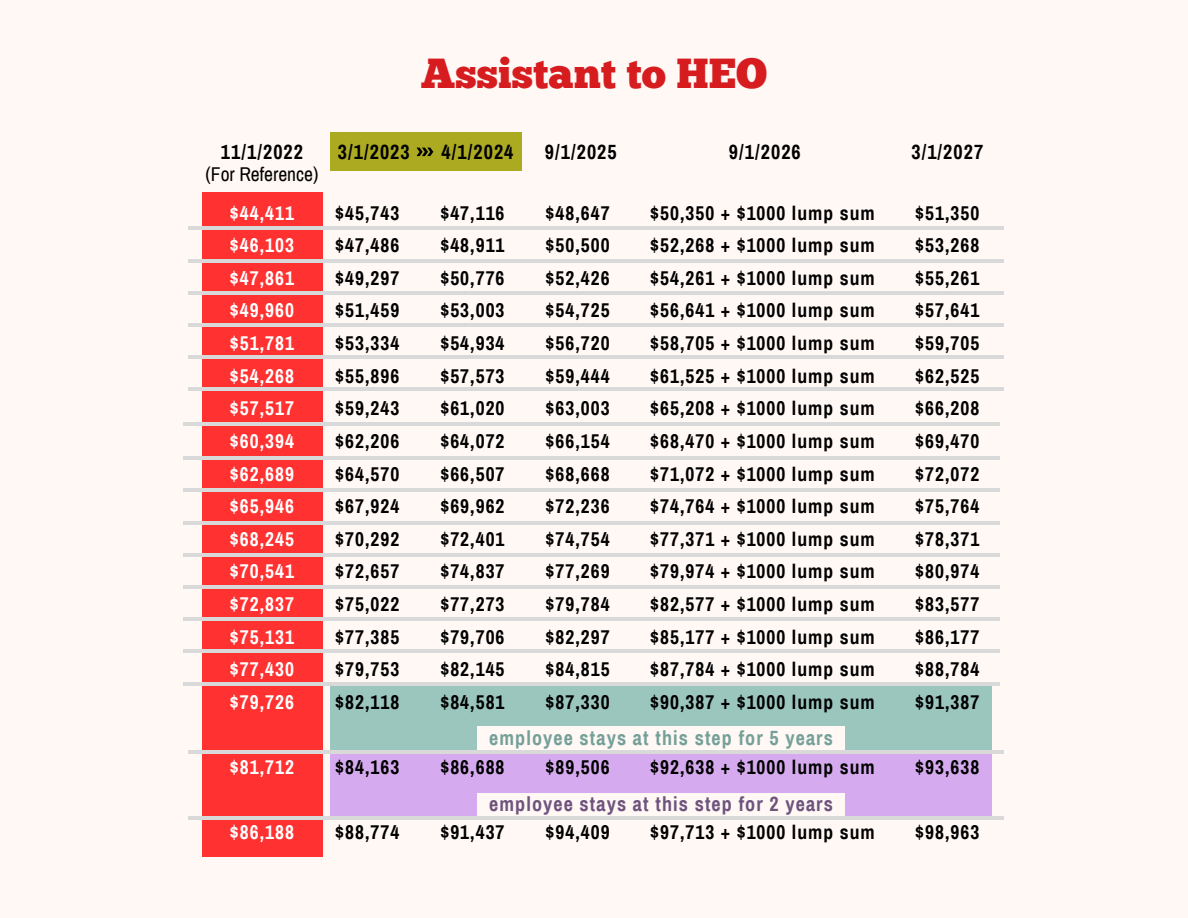
<style>
.page{position:relative;width:1188px;height:918px;background:#fff8f5}
.page>*{position:absolute;margin:0;border:0;box-sizing:border-box;transform-origin:0 0}
.t1{font:42px "Chunk Five";color:#d61c1f}
.t2{font:700 20.1px "Archivo Narrow";letter-spacing:.055em;color:#000}
.t3{font:700 20.1px "Archivo Narrow";letter-spacing:.055em;color:#74a098}
.t4{font:700 20.1px "Archivo Narrow";letter-spacing:.055em;color:#6e537d}
.t5{font:700 19.5px/32.7px "Archivo Narrow";letter-spacing:.055em;color:#000;text-align:justify}
.t6{font:700 19.5px/32.7px "Archivo Narrow";letter-spacing:.055em;color:#fff;text-align:justify}
.t7{font:19.5px "Archivo Narrow";color:#000}
</style>
<div class="page">
<div style="left:202px;top:192px;width:120px;height:664px;background:#ff3131"></div>
<hr style="left:188px;top:226px;width:816px;height:4px;background:#d9d9d9">
<hr style="left:188px;top:259px;width:816px;height:4px;background:#d9d9d9">
<hr style="left:188px;top:291px;width:816px;height:4px;background:#d9d9d9">
<hr style="left:188px;top:323px;width:816px;height:4px;background:#d9d9d9">
<hr style="left:188px;top:355px;width:816px;height:4px;background:#d9d9d9">
<hr style="left:188px;top:388px;width:816px;height:3px;background:#d9d9d9">
<div style="left:330px;top:684px;width:662px;height:66px;background:#9ac6be"></div>
<div style="left:330px;top:753px;width:662px;height:63px;background:#d6aaef"></div>
<div style="left:478px;top:726px;width:367px;height:24px;background:#fff8f5"></div>
<div style="left:478px;top:793px;width:367px;height:23px;background:#fff8f5"></div>
<hr style="left:184px;top:422px;width:815px;height:4px;background:#d9d9d9">
<hr style="left:184px;top:456px;width:815px;height:4px;background:#d9d9d9">
<hr style="left:184px;top:488px;width:815px;height:4px;background:#d9d9d9">
<hr style="left:184px;top:521px;width:815px;height:3px;background:#d9d9d9">
<hr style="left:184px;top:553px;width:815px;height:4px;background:#d9d9d9">
<hr style="left:184px;top:585px;width:815px;height:4px;background:#d9d9d9">
<hr style="left:184px;top:617px;width:815px;height:4px;background:#d9d9d9">
<hr style="left:184px;top:650px;width:815px;height:3px;background:#d9d9d9">
<hr style="left:184px;top:682px;width:815px;height:3px;background:#d9d9d9">
<hr style="left:188px;top:750px;width:816px;height:3px;background:#d9d9d9">
<hr style="left:188px;top:816px;width:816px;height:4px;background:#d9d9d9">
<div style="left:330px;top:132px;width:192px;height:39px;background:#acaa21"></div>
<svg style="left:417px;top:148px;width:16px;height:8px"></svg>
<h2 class="t1" style="left:421px;top:57px;width:348px">Assistant to HEO</h2>
<h2 class="t2" style="left:221px;top:141px;width:84px">11/1/2022</h2>
<h2 class="t2" style="left:338px;top:141px;width:73px">3/1/2023</h2>
<h2 class="t2" style="left:442px;top:141px;width:73px">4/1/2024</h2>
<h2 class="t2" style="left:545px;top:141px;width:73px">9/1/2025</h2>
<h2 class="t2" style="left:729px;top:141px;width:73px">9/1/2026</h2>
<h2 class="t2" style="left:911px;top:141px;width:73px">3/1/2027</h2>
<p class="t7" style="left:206px;top:164px;width:114px">(For Reference)</p>
<h2 class="t6" style="left:230px;top:197px;width:66px">$44,411 $46,103 $47,861 $49,960 $51,781 $54,268 $57,517 $60,394 $62,689 $65,946 $68,245 $70,541 $72,837 $75,131 $77,430 $79,726</h2>
<h2 class="t5" style="left:335px;top:197px;width:66px">$45,743 $47,486 $49,297 $51,459 $53,334 $55,896 $59,243 $62,206 $64,570 $67,924 $70,292 $72,657 $75,022 $77,385 $79,753 $82,118</h2>
<h2 class="t5" style="left:440px;top:197px;width:66px">$47,116 $48,911 $50,776 $53,003 $54,934 $57,573 $61,020 $64,072 $66,507 $69,962 $72,401 $74,837 $77,273 $79,706 $82,145 $84,581</h2>
<h2 class="t5" style="left:546px;top:197px;width:66px">$48,647 $50,500 $52,426 $54,725 $56,720 $59,444 $63,003 $66,154 $68,668 $72,236 $74,754 $77,269 $79,784 $82,297 $84,815 $87,330</h2>
<h1 class="t5" style="left:650px;top:197px;width:226px">$50,350 + $1000 lump sum $52,268 + $1000 lump sum $54,261 + $1000 lump sum $56,641 + $1000 lump sum $58,705 + $1000 lump sum $61,525 + $1000 lump sum $65,208 + $1000 lump sum $68,470 + $1000 lump sum $71,072 + $1000 lump sum $74,764 + $1000 lump sum $77,371 + $1000 lump sum $79,974 + $1000 lump sum $82,577 + $1000 lump sum $85,177 + $1000 lump sum $87,784 + $1000 lump sum $90,387 + $1000 lump sum</h1>
<h2 class="t5" style="left:915px;top:197px;width:66px">$51,350 $53,268 $55,261 $57,641 $59,705 $62,525 $66,208 $69,470 $72,072 $75,764 $78,371 $80,974 $83,577 $86,177 $88,784 $91,387</h2>
<h2 class="t3" style="left:489px;top:727px;width:345px">employee stays at this step for 5 years</h2>
<h2 class="t6" style="left:230px;top:751px;width:66px">$81,712</h2>
<h2 class="t5" style="left:335px;top:751px;width:66px">$84,163</h2>
<h2 class="t5" style="left:440px;top:751px;width:66px">$86,688</h2>
<h2 class="t5" style="left:546px;top:751px;width:66px">$89,506</h2>
<h2 class="t5" style="left:650px;top:751px;width:226px">$92,638 + $1000 lump sum</h2>
<p class="t5" style="left:915px;top:751px;width:66px">$93,638</p>
<h2 class="t4" style="left:489px;top:794px;width:345px">employee stays at this step for 2 years</h2>
<h2 class="t6" style="left:230px;top:817px;width:66px">$86,188</h2>
<h2 class="t5" style="left:335px;top:817px;width:66px">$88,774</h2>
<h2 class="t5" style="left:440px;top:817px;width:66px">$91,437</h2>
<h2 class="t5" style="left:546px;top:817px;width:66px">$94,409</h2>
<p class="t5" style="left:650px;top:817px;width:226px">$97,713 + $1000 lump sum</p>
<h2 class="t5" style="left:915px;top:817px;width:66px">$98,963</h2>
</div>
